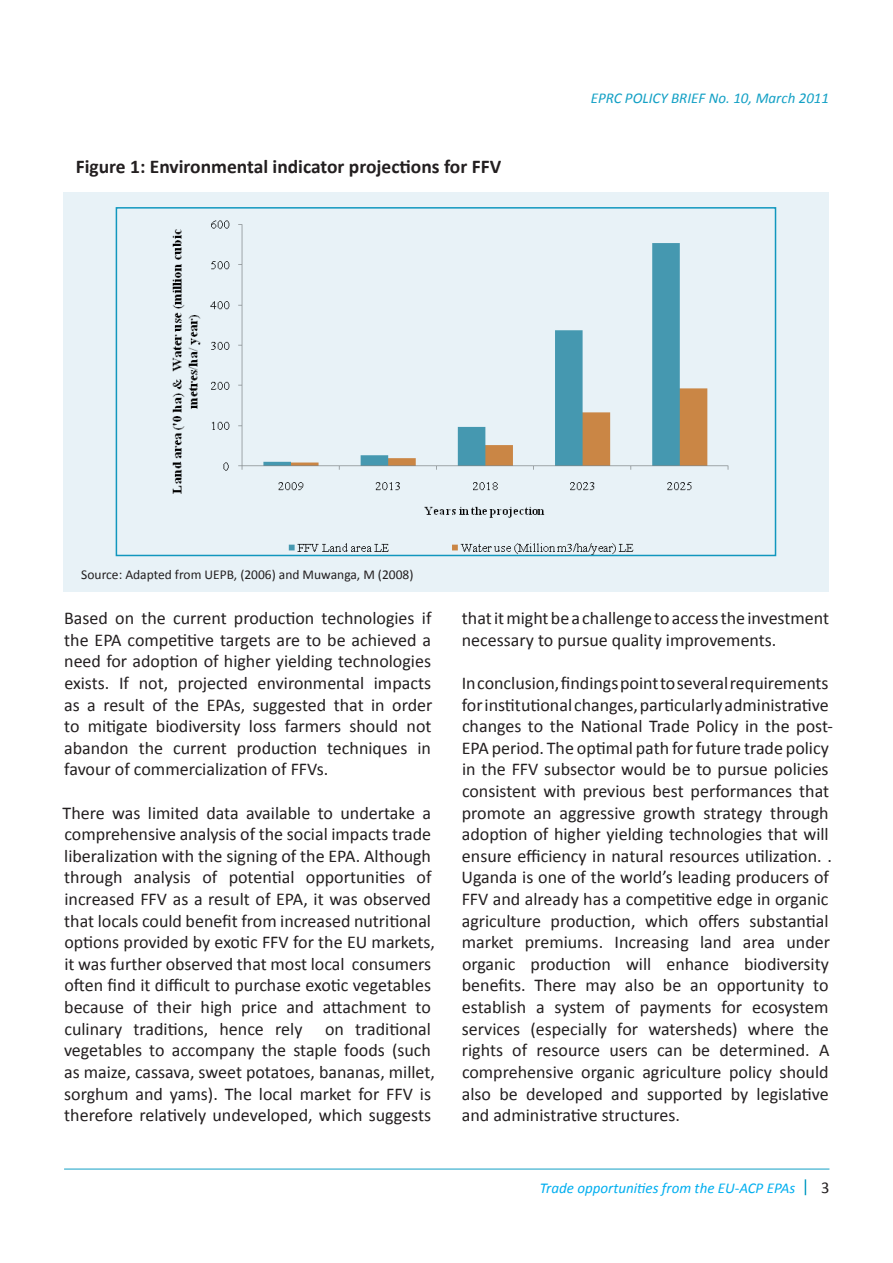
<style>
.page{position:relative;width:893px;height:1263px;background:#fff}
.page>*{position:absolute;margin:0;border:0;box-sizing:border-box;transform-origin:0 0}
.t1{font:700 19.5px "Calibri";color:#231f20}
.t2{font:18px/21.6px "Calibri";color:#231f20}
.t3{font:16.5px "Calibri";color:#231f20}
.t4{font:italic 15px "Calibri";color:#00aeef}
.t5{font:italic 15px "Calibri";color:#13a0c5}
.t6{font:13.5px "Calibri";color:#231f20}
</style>
<div class="page">
<svg style="left:805px;top:1179px;width:1px;height:16px"></svg>
<hr style="left:64px;top:1169px;width:765px;height:1px;background:#13a0c5">
<div style="left:64px;top:192px;width:765px;height:400px;background:#e8f2f7"></div>
<img style="left:172px;top:220px;width:557px;height:333px">
<div style="left:116px;top:207px;width:660px;height:349px;border:2px solid #13a0c5"></div>
<p class="t1" style="left:76px;top:155px;width:427px">Figure 1: Environmental indicator projections for FFV</p>
<p class="t5" style="left:591px;top:89px;width:240px">EPRC POLICY BRIEF No. 10, March 2011</p>
<p class="t6" style="left:81px;top:566px;width:334px">Source: Adapted from UEPB, (2006) and Muwanga, M (2008)</p>
<p class="t2" style="left:64px;top:607px;width:370px;text-align:justify">Based on the current production technologies if the EPA competitive targets are to be achieved a need for adoption of higher yielding technologies exists. If not, projected environmental impacts as a result of the EPAs, suggested that in order to mitigate biodiversity loss farmers should not abandon the current production techniques in favour of commercialization of FFVs.</p>
<p class="t2" style="left:63px;top:801px;width:374px">There was limited data available to undertake a comprehensive analysis of the social impacts trade liberalization with the signing of the EPA. Although through analysis of potential opportunities of increased FFV as a result of EPA, it was observed that locals could benefit from increased nutritional options provided by exotic FFV for the EU markets, it was further observed that most local consumers often find it difficult to purchase exotic vegetables because of their high price and attachment to culinary traditions, hence rely</p>
<p class="t2" style="left:64px;top:1017px;width:372px;text-indent:261px">on traditional vegetables to accompany the staple foods (such as maize, cassava, sweet potatoes, bananas, millet, sorghum and yams). The local market for FFV is therefore relatively undeveloped, which suggests</p>
<p class="t2" style="left:462px;top:607px;width:369px">that it might be a challenge to access the investment necessary to pursue quality improvements.</p>
<p class="t2" style="left:461px;top:671px;width:373px">In conclusion, findings point to several requirements for institutional changes, particularly administrative changes to the National Trade Policy in the post-EPA period. The optimal path for future trade policy in the FFV subsector would be to pursue policies consistent with previous best performances that promote an aggressive growth strategy through adoption of higher yielding technologies that will ensure efficiency in natural resources utilization. .<br>Uganda is one of the world’s leading producers of FFV and already has a competitive edge in organic agriculture production, which offers substantial market premiums. Increasing land area under organic production will enhance biodiversity benefits. There may also be an opportunity to establish a system of payments for ecosystem services (especially for watersheds) where the rights of resource users can be determined. A comprehensive organic agriculture policy should also be developed and supported by legislative and administrative structures.</p>
<p class="t4" style="left:540px;top:1179px;width:257px">Trade opportunities from the EU-ACP EPAs</p>
<p class="t3" style="left:821px;top:1178px;width:10px">3</p>
</div>
